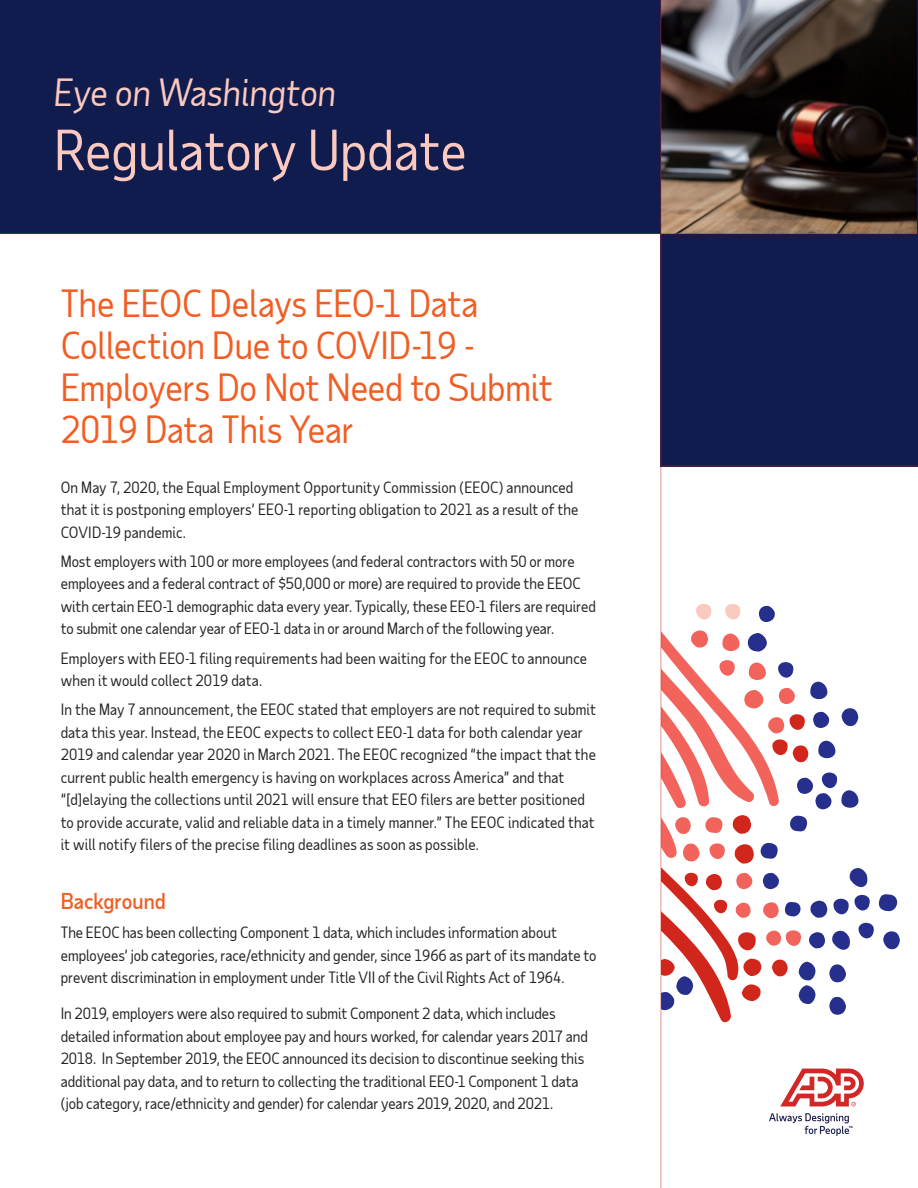
<style>
.page{position:relative;width:918px;height:1188px;background:#fff}
.page>*{position:absolute;margin:0;border:0;box-sizing:border-box;transform-origin:0 0}
.t1{font:54px "Taub Sans";color:#fbc9bf}
.t2{font:36px/42px "Taub Sans";letter-spacing:-.005em;color:#f15d22}
.t3{font:italic 36px "Taub Sans";color:#fbc9bf}
.t4{font:500 21px "Taub Sans";color:#f15d22}
.t5{font:15px/22.5px "Taub Sans";color:#222}
</style>
<div class="page">
<img style="left:662px;top:0;width:255px;height:233px">
<svg style="left:780px;top:1069px;width:84px;height:37px"></svg>
<svg style="left:769px;top:1113px;width:83px;height:23px"></svg>
<div style="left:661px;top:234px;width:257px;height:232px;background:#111c4e"></div>
<div style="left:0;top:0;width:661px;height:233px;background:#111c4e"></div>
<svg style="left:662px;top:604px;width:238px;height:419px"></svg>
<hr style="left:661px;top:0;width:1px;height:1188px;background:#d0271d">
<hr style="left:0;top:233px;width:918px;height:1px;background:#d0271d">
<hr style="left:661px;top:466px;width:257px;height:1px;background:#d0271d">
<hr style="left:917px;top:0;width:1px;height:233px;background:#111c4e">
<hr style="left:917px;top:910px;width:1px;height:154px;background:#ddddde">
<h2 class="t3" style="left:54px;top:69px;width:284px">Eye on Washington</h2>
<h1 class="t1" style="left:54px;top:116px;width:414px">Regulatory Update</h1>
<h2 class="t2" style="left:61px;top:282px;width:494px">The EEOC Delays EEO-1 Data<br>Collection Due to COVID-19 -<br>Employers Do Not Need to Submit<br>2019 Data This Year</h2>
<p class="t5" style="left:61px;top:476px;width:519px">On May 7, 2020, the Equal Employment Opportunity Commission (EEOC) announced that it is postponing employers’ EEO-1 reporting obligation to 2021 as a result of the<br>COVID-19 pandemic.</p>
<p class="t5" style="left:61px;top:550px;width:537px">Most employers with 100 or more employees (and federal contractors with 50 or more employees and a federal contract of $50,000 or more) are required to provide the EEOC with certain EEO-1 demographic data every year. Typically, these EEO-1 filers are required to submit one calendar year of EEO-1 data in or around March of the following year.</p>
<p class="t5" style="left:61px;top:647px;width:528px">Employers with EEO-1 filing requirements had been waiting for the EEOC to announce when it would collect 2019 data.</p>
<p class="t5" style="left:61px;top:698px;width:537px">In the May 7 announcement, the EEOC stated that employers are not required to submit data this year. Instead, the EEOC expects to collect EEO-1 data for both calendar year 2019 and calendar year 2020 in March 2021. The EEOC recognized “the impact that the current public health emergency is having on workplaces across America” and that “[d]elaying the collections until 2021 will ensure that EEO filers are better positioned to provide accurate, valid and reliable data in a timely manner.” The EEOC indicated that it will notify filers of the precise filing deadlines as soon as possible.</p>
<h3 class="t4" style="left:61px;top:888px;width:107px">Background</h3>
<p class="t5" style="left:61px;top:921px;width:537px">The EEOC has been collecting Component 1 data, which includes information about employees’ job categories, race/ethnicity and gender, since 1966 as part of its mandate to prevent discrimination in employment under Title VII of the Civil Rights Act of 1964.</p>
<p class="t5" style="left:61px;top:1002px;width:529px">In 2019, employers were also required to submit Component 2 data, which includes detailed information about employee pay and hours worked, for calendar years 2017 and 2018. In September 2019, the EEOC announced its decision to discontinue seeking this additional pay data, and to return to collecting the traditional EEO-1 Component 1 data (job category, race/ethnicity and gender) for calendar years 2019, 2020, and 2021.</p>
</div>
